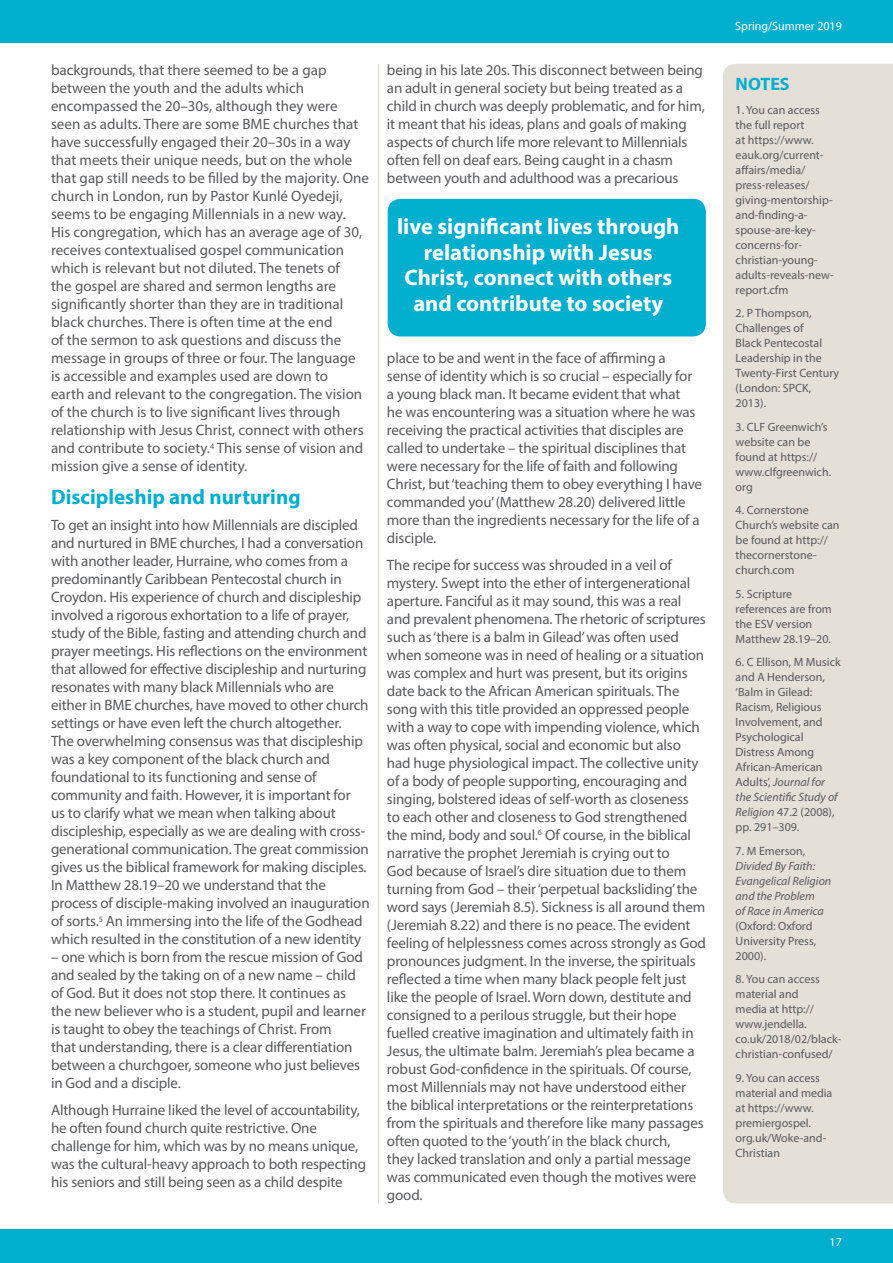
<style>
.page{position:relative;width:893px;height:1263px;background:#fff}
.page>*{position:absolute;margin:0;border:0;box-sizing:border-box;transform-origin:0 0}
.t1{font:700 22.5px/25.5px "Myriad Pro";color:#fff;text-align:center}
.t2{font:700 21px "Myriad Pro";color:#00aece}
.t3{font:700 18px "Myriad Pro";color:#00aece}
.t4{font:15px/18px "Myriad Pro";letter-spacing:-.01em;color:#58595b}
.t5{font:12px/15px "Myriad Pro";color:#58595b}
.t6{font:italic 12px/15px "Myriad Pro";color:#58595b}
.t7{font:12px "Myriad Pro";color:#fff}
.s1{font-style:italic}
</style>
<div class="page">
<div style="left:0;top:0;width:893px;height:43px;background:#00aece"></div>
<div style="left:0;top:1229px;width:893px;height:34px;background:#00aece"></div>
<div style="left:723px;top:64px;width:170px;height:1139px;background:#e4e0d8"></div>
<hr style="left:378px;top:64px;width:1px;height:1139px;background:#e4e0d8">
<div style="left:388px;top:199px;width:318px;height:137px;background:#00aece;border-radius:13px"></div>
<p class="t4" style="left:51px;top:61px;width:319px">backgrounds, that there seemed to be a gap between the youth and the adults which encompassed the 20–30s, although they were seen as adults. There are some BME churches that have successfully engaged their 20–30s in a way that meets their unique needs, but on the whole that gap still needs to be filled by the majority. One church in London, run by Pastor Kunlé Oyedeji, seems to be engaging Millennials in a new way.<br>His congregation, which has an average age of 30, receives contextualised gospel communication which is relevant but not diluted. The tenets of<br>the gospel are shared and sermon lengths are significantly shorter than they are in traditional black churches. There is often time at the end<br>of the sermon to ask questions and discuss the message in groups of three or four. The language<br>is accessible and examples used are down to<br>earth and relevant to the congregation. The vision of the church is to live significant lives through relationship with Jesus Christ, connect with others and contribute to society.<sup>4</sup> This sense of vision and mission give a sense of identity.</p>
<h2 class="t2" style="left:51px;top:483px;width:251px">Discipleship and nurturing</h2>
<p class="t4" style="left:51px;top:516px;width:320px">To get an insight into how Millennials are discipled and nurtured in BME churches, I had a conversation with another leader, Hurraine, who comes from a predominantly Caribbean Pentecostal church in Croydon. His experience of church and discipleship involved a rigorous exhortation to a life of prayer, study of the Bible, fasting and attending church and prayer meetings. His reflections on the environment that allowed for effective discipleship and nurturing resonates with many black Millennials who are either in BME churches, have moved to other church settings or have even left the church altogether.<br>The overwhelming consensus was that discipleship was a key component of the black church and foundational to its functioning and sense of community and faith. However, it is important for<br>us to clarify what we mean when talking about discipleship, especially as we are dealing with cross&shy;generational communication. The great commission gives us the biblical framework for making disciples.<br>In Matthew 28.19–20 we understand that the process of disciple-making involved an inauguration of sorts.<sup>5</sup> An immersing into the life of the Godhead which resulted in the constitution of a new identity</p>
<p class="t4" style="left:51px;top:948px;width:316px">– one which is born from the rescue mission of God and sealed by the taking on of a new name – child of God. But it does not stop there. It continues as the new believer who is a student, pupil and learner is taught to obey the teachings of Christ. From<br>that understanding, there is a clear differentiation between a churchgoer, someone who just believes in God and a disciple.</p>
<p class="t4" style="left:51px;top:1100px;width:317px">Although Hurraine liked the level of accountability, he often found church quite restrictive. One challenge for him, which was by no means unique, was the cultural-heavy approach to both respecting his seniors and still being seen as a child despite</p>
<p class="t4" style="left:387px;top:61px;width:319px">being in his late 20s. This disconnect between being an adult in general society but being treated as a child in church was deeply problematic, and for him, it meant that his ideas, plans and goals of making aspects of church life more relevant to Millennials often fell on deaf ears. Being caught in a chasm between youth and adulthood was a precarious</p>
<h1 class="t1" style="left:397px;top:213px;width:284px">live significant lives through relationship with Jesus<br>Christ, connect with others and contribute to society</h1>
<p class="t4" style="left:387px;top:349px;width:317px">place to be and went in the face of affirming a sense of identity which is so crucial – especially for a young black man. It became evident that what<br>he was encountering was a situation where he was receiving the practical activities that disciples are called to undertake – the spiritual disciplines that were necessary for the life of faith and following Christ, but ‘teaching them to obey everything I have commanded you’ (Matthew 28.20) delivered little more than the ingredients necessary for the life of a disciple.</p>
<p class="t4" style="left:387px;top:555px;width:320px">The recipe for success was shrouded in a veil of mystery. Swept into the ether of intergenerational aperture. Fanciful as it may sound, this was a real and prevalent phenomena. The rhetoric of scriptures such as ‘there is a balm in Gilead’ was often used when someone was in need of healing or a situation was complex and hurt was present, but its origins date back to the African American spirituals. The song with this title provided an oppressed people with a way to cope with impending violence, which was often physical, social and economic but also had huge physiological impact. The collective unity of a body of people supporting, encouraging and singing, bolstered ideas of self-worth as closeness<br>to each other and closeness to God strengthened the mind, body and soul.<sup>6</sup> Of course, in the biblical narrative the prophet Jeremiah is crying out to<br>God because of Israel’s dire situation due to them turning from God – their ‘perpetual backsliding’ the word says (Jeremiah 8.5). Sickness is all around them (Jeremiah 8.22) and there is no peace. The evident feeling of helplessness comes across strongly as God pronounces judgment. In the inverse, the spirituals reflected a time when many black people felt just like the people of Israel. Worn down, destitute and consigned to a perilous struggle, but their hope fuelled creative imagination and ultimately faith in Jesus, the ultimate balm. Jeremiah’s plea became a robust God-confidence in the spirituals. Of course, most Millennials may not have understood either the biblical interpretations or the reinterpretations from the spirituals and therefore like many passages often quoted to the ‘youth’ in the black church,<br>they lacked translation and only a partial message was communicated even though the motives were good.</p>
<p class="t7" style="left:735px;top:19px;width:108px">Spring/Summer 2019</p>
<p class="t3" style="left:736px;top:72px;width:56px">NOTES</p>
<p class="t5" style="left:736px;top:102px;width:100px">1. You can access the full report<br>at https://www. eauk.org/current&shy;affairs/media/ press-releases/ giving-mentorship&shy;and-finding-a&shy;spouse-are-key&shy;concerns-for&shy;christian-young&shy;adults-reveals-new&shy;report.cfm</p>
<p class="t5" style="left:736px;top:305px;width:105px">2. P Thompson,<br>Challenges of<br>Black Pentecostal<br>Leadership in the<br>Twenty-First Century (London: SPCK,<br>2013).</p>
<p class="t5" style="left:736px;top:419px;width:97px">3. CLF Greenwich’s website can be found at https:// www.clfgreenwich. org</p>
<p class="t5" style="left:736px;top:502px;width:105px">4. Cornerstone<br>Church’s website can be found at http:// thecornerstone&shy;church.com</p>
<p class="t5" style="left:736px;top:586px;width:98px">5. Scripture references are from the ESV version<br>Matthew 28.19–20.</p>
<p class="t5" style="left:736px;top:654px;width:107px">6. C Ellison, M Musick and A Henderson, ‘Balm in Gilead:<br>Racism, Religious<br>Involvement, and<br>Psychological<br>Distress Among<br>African-American<br>Adults’, <span class="s1">Journal for the Scientific Study of<br>Religion</span> 47.2 (2008), pp. 291–309.</p>
<p class="t5" style="left:736px;top:843px;width:71px">7. M Emerson,</p>
<p class="t6" style="left:736px;top:858px;width:97px">Divided By Faith:<br>Evangelical Religion and the Problem<br>of Race in America</p>
<p class="t5" style="left:736px;top:918px;width:82px">(Oxford: Oxford<br>University Press,<br>2000).</p>
<p class="t5" style="left:736px;top:971px;width:107px">8. You can access material and<br>media at http:// www.jendella. co.uk/2018/02/black&shy;christian-confused/</p>
<p class="t5" style="left:736px;top:1070px;width:98px">9. You can access material and media at https://www. premiergospel. org.uk/Woke-and-<br>Christian</p>
<p class="t7" style="left:830px;top:1235px;width:14px">17</p>
</div>
